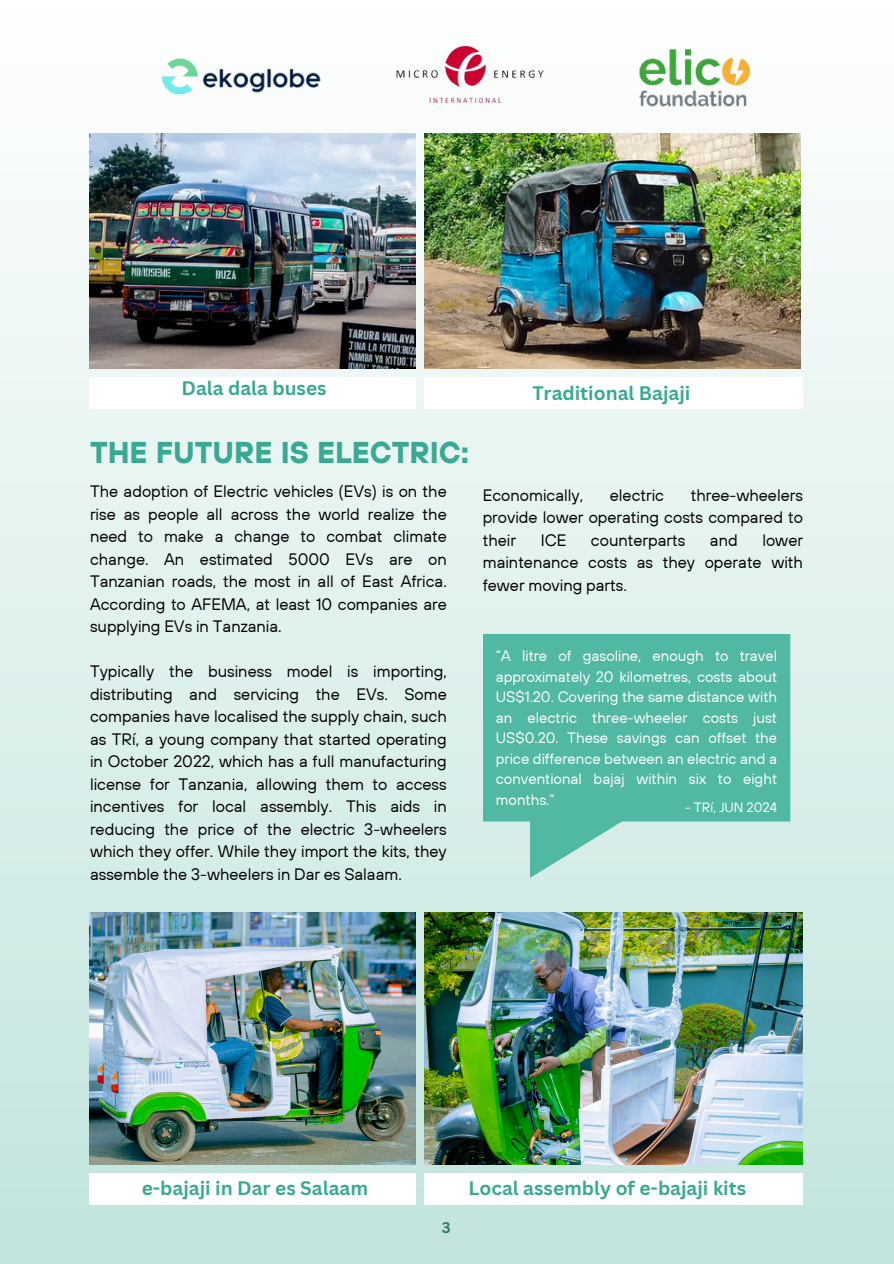
<style>
.page{position:relative;width:894px;height:1264px;background:#fff}
.page>*{position:absolute;margin:0;border:0;box-sizing:border-box;transform-origin:0 0}
.t1{font:700 30px "TT Hoves";color:#3aa993}
.t2{font:700 19.05px "Canva Sans";color:#3aa993}
.t3{font:16.5px/22.5px "TT Hoves";color:#000;text-align:justify}
.t4{font:15px/20.5px "TT Hoves";color:#fff;text-align:justify}
.t5{font:700 15px "Canva Sans";color:#287b6b}
.t6{font:13.5px "TT Hoves";color:#fff}
</style>
<div class="page">
<div style="left:0;top:2px;width:893px;height:1261px;background:linear-gradient(to bottom,#fefefe,#c1e4dd)"></div>
<img style="left:89px;top:912px;width:327px;height:252px">
<img style="left:424px;top:912px;width:378px;height:252px">
<div style="left:424px;top:1172px;width:378px;height:32px;background:#fff"></div>
<div style="left:89px;top:1172px;width:327px;height:32px;background:#fff"></div>
<svg style="left:482px;top:634px;width:308px;height:244px;background:#6bc2b1"></svg>
<img style="left:424px;top:133px;width:376px;height:236px">
<div style="left:424px;top:377px;width:378px;height:32px;background:#fff"></div>
<div style="left:89px;top:377px;width:327px;height:32px;background:#fff"></div>
<img style="left:89px;top:133px;width:327px;height:236px">
<img style="left:157px;top:54px;width:166px;height:45px">
<img style="left:638px;top:44px;width:111px;height:66px">
<img style="left:393px;top:42px;width:154px;height:68px">
<p class="t2" style="left:181px;top:374px;width:147px">Dala dala buses</p>
<p class="t2" style="left:532px;top:379px;width:160px">Traditional Bajaji</p>
<h2 class="t1" style="left:90px;top:432px;width:380px">THE FUTURE IS ELECTRIC:</h2>
<h2 class="t3" style="left:90px;top:479px;width:358px">The adoption of Electric vehicles (EVs) is on the rise as people all across the world realize the need to make a change to combat climate change. An estimated 5000 EVs are on Tanzanian roads, the most in all of East Africa.<br>According to AFEMA, at least 10 companies are supplying EVs in Tanzania.</h2>
<p class="t3" style="left:90px;top:659px;width:358px">Typically the business model is importing, distributing and servicing the EVs. Some companies have localised the supply chain, such as TRí, a young company that started operating in October 2022, which has a full manufacturing license for Tanzania, allowing them to access incentives for local assembly. This aids in reducing the price of the electric 3-wheelers which they offer. While they import the kits, they assemble the 3-wheelers in Dar es Salaam.</p>
<h3 class="t3" style="left:482px;top:483px;width:322px;text-indent:208px">three-wheelers provide lower operating costs compared to their</h3>
<h3 class="t3" style="left:482px;top:483px;width:102px">Economically,</h3>
<h3 class="t3" style="left:609px;top:483px;width:56px">electric</h3>
<h3 class="t3" style="left:540px;top:528px;width:27px">ICE</h3>
<h3 class="t3" style="left:591px;top:528px;width:96px">counterparts</h3>
<h3 class="t3" style="left:709px;top:528px;width:29px">and</h3>
<h3 class="t3" style="left:482px;top:528px;width:322px;text-indent:279px">lower maintenance costs as they operate with fewer moving parts.</h3>
<h3 class="t4" style="left:496px;top:645px;width:282px">“A litre of gasoline, enough to travel approximately 20 kilometres, costs about US$1.20. Covering the same distance with an electric three-wheeler costs just US$0.20. These savings can offset the price difference between an electric and a conventional bajaj within six to eight months.”</h3>
<h3 class="t6" style="left:685px;top:798px;width:93px">- TRí, JUN 2024</h3>
<h3 class="t2" style="left:142px;top:1174px;width:228px">e-bajaji in Dar es Salaam</h3>
<h1 class="t2" style="left:468px;top:1174px;width:279px">Local assembly of e-bajaji kits</h1>
<p class="t5" style="left:441px;top:1216px;width:10px">3</p>
</div>
